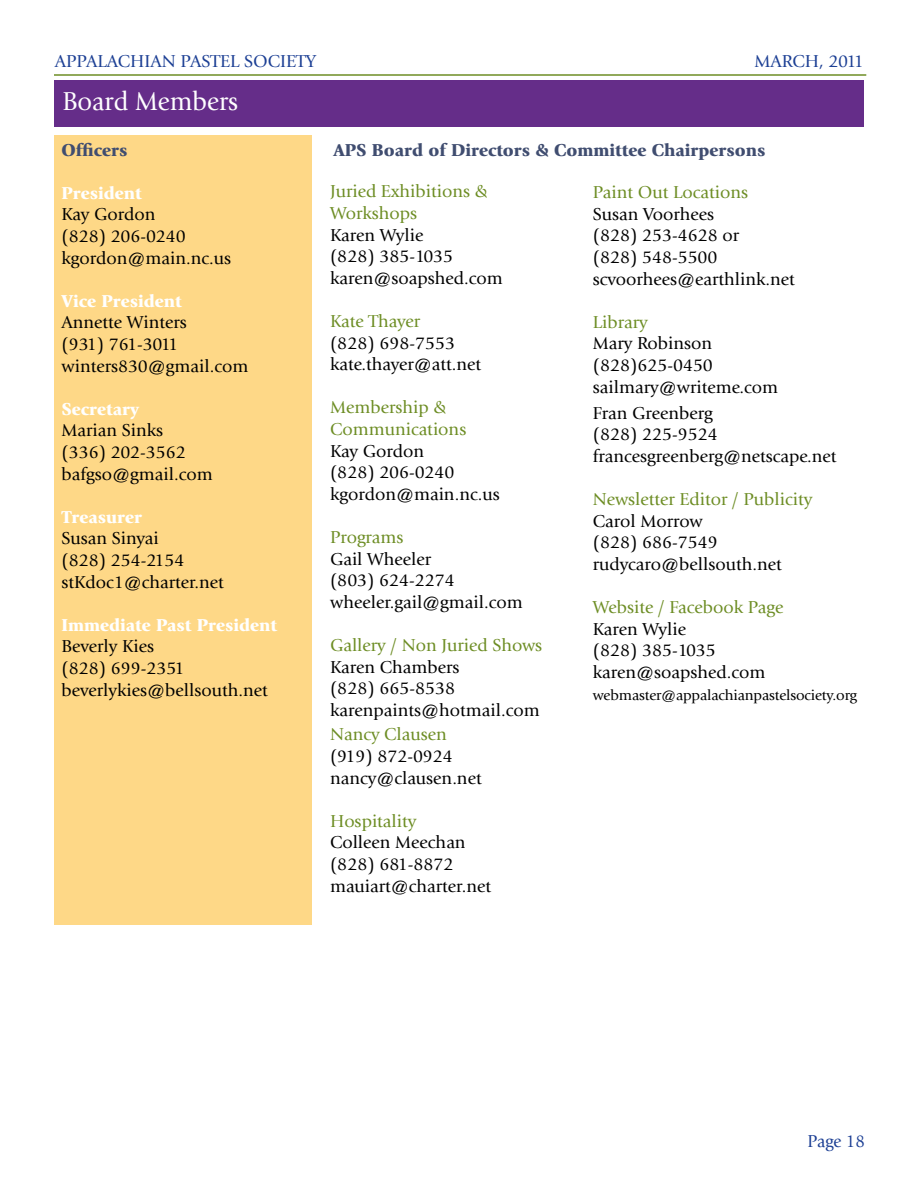
<style>
.page{position:relative;width:918px;height:1188px;background:#fff}
.page>*{position:absolute;margin:0;border:0;box-sizing:border-box;transform-origin:0 0}
.t1{font:27px "Giovanni";color:#fff;scale:.95 1}
.t2{font:18px/21.6px "Giovanni";color:#000}
.t3{font:18px/21.6px "Giovanni";color:#6d8d24}
.t4{font:900 18px "Giovanni";color:#fff}
.t5{font:900 18px "Giovanni";color:#404d70}
.t6{font:18px "Giovanni";color:#1c3f94}
.t7{font:18px "Giovanni";letter-spacing:-.02em;color:#1c3f94}
.t8{font:18px "Giovanni";color:#1c3f94;scale:.95 1}
.t9{font:15px "Giovanni";letter-spacing:-.01em;color:#000}
</style>
<div class="page">
<div style="left:54px;top:135px;width:258px;height:789px;background:#fed887"></div>
<div style="left:54px;top:80px;width:810px;height:47px;background:#652d89"></div>
<hr style="left:54px;top:74px;width:812px;height:2px;background:#6d8d24">
<p class="t6" style="left:55px;top:51px;width:263px">APPALACHIAN PASTEL SOCIETY</p>
<p class="t7" style="left:754px;top:51px;width:111px">MARCH, 2011</p>
<h1 class="t1" style="left:62px;top:86px;width:187px">Board Members</h1>
<p class="t5" style="left:62px;top:139px;width:67px">Officers</p>
<p class="t4" style="left:62px;top:182px;width:82px">President</p>
<p class="t2" style="left:62px;top:204px;width:171px">Kay Gordon<br>(828) 206-0240 kgordon@main.nc.us</p>
<p class="t4" style="left:62px;top:290px;width:122px">Vice President</p>
<p class="t2" style="left:62px;top:312px;width:189px">Annette Winters<br>(931) 761-3011 winters830@gmail.com</p>
<p class="t4" style="left:62px;top:398px;width:79px">Secretary</p>
<p class="t2" style="left:62px;top:420px;width:153px">Marian Sinks<br>(336) 202-3562 bafgso@gmail.com</p>
<p class="t4" style="left:62px;top:506px;width:82px">Treasurer</p>
<p class="t2" style="left:62px;top:528px;width:164px">Susan Sinyai<br>(828) 254-2154 stKdoc1@charter.net</p>
<p class="t4" style="left:62px;top:614px;width:217px">Immediate Past President</p>
<p class="t2" style="left:62px;top:636px;width:208px">Beverly Kies<br>(828) 699-2351 beverlykies@bellsouth.net</p>
<p class="t5" style="left:333px;top:140px;width:434px">APS Board of Directors &amp; Committee Chairpersons</p>
<p class="t3" style="left:330px;top:181px;width:159px">Juried Exhibitions &amp;<br>Workshops</p>
<p class="t2" style="left:330px;top:224px;width:174px">Karen Wylie<br>(828) 385-1035 karen@soapshed.com</p>
<p class="t3" style="left:330px;top:310px;width:92px">Kate Thayer</p>
<p class="t2" style="left:330px;top:332px;width:153px">(828) 698-7553 kate.thayer@att.net</p>
<p class="t3" style="left:330px;top:397px;width:138px">Membership &amp;<br>Communications</p>
<p class="t2" style="left:330px;top:440px;width:171px">Kay Gordon<br>(828) 206-0240 kgordon@main.nc.us</p>
<p class="t3" style="left:330px;top:526px;width:75px">Programs</p>
<p class="t2" style="left:330px;top:548px;width:194px">Gail Wheeler<br>(803) 624-2274 wheeler.gail@gmail.com</p>
<p class="t3" style="left:330px;top:634px;width:214px">Gallery / Non Juried Shows</p>
<p class="t2" style="left:330px;top:656px;width:211px">Karen Chambers<br>(828) 665-8538 karenpaints@hotmail.com</p>
<p class="t3" style="left:330px;top:724px;width:118px">Nancy Clausen</p>
<p class="t2" style="left:330px;top:745px;width:153px">(919) 872-0924 nancy@clausen.net</p>
<p class="t3" style="left:330px;top:810px;width:88px">Hospitality</p>
<p class="t2" style="left:330px;top:832px;width:163px">Colleen Meechan (828) 681-8872 mauiart@charter.net</p>
<p class="t3" style="left:593px;top:182px;width:157px">Paint Out Locations</p>
<p class="t2" style="left:593px;top:203px;width:204px">Susan Voorhees<br>(828) 253-4628 or<br>(828) 548-5500 scvoorhees@earthlink.net</p>
<p class="t3" style="left:593px;top:311px;width:56px">Library</p>
<p class="t2" style="left:593px;top:333px;width:187px">Mary Robinson (828)625-0450 sailmary@writeme.com</p>
<p class="t2" style="left:593px;top:402px;width:245px">Fran Greenberg<br>(828) 225-9524 francesgreenberg@netscape.net</p>
<p class="t3" style="left:593px;top:489px;width:221px">Newsletter Editor / Publicity</p>
<p class="t2" style="left:593px;top:510px;width:191px">Carol Morrow<br>(828) 686-7549 rudycaro@bellsouth.net</p>
<p class="t3" style="left:593px;top:597px;width:192px">Website / Facebook Page</p>
<p class="t2" style="left:593px;top:618px;width:174px">Karen Wylie<br>(828) 385-1035 karen@soapshed.com</p>
<p class="t9" style="left:593px;top:686px;width:266px">webmaster@appalachianpastelsociety.org</p>
<p class="t8" style="left:808px;top:1131px;width:62px">Page 18</p>
</div>
